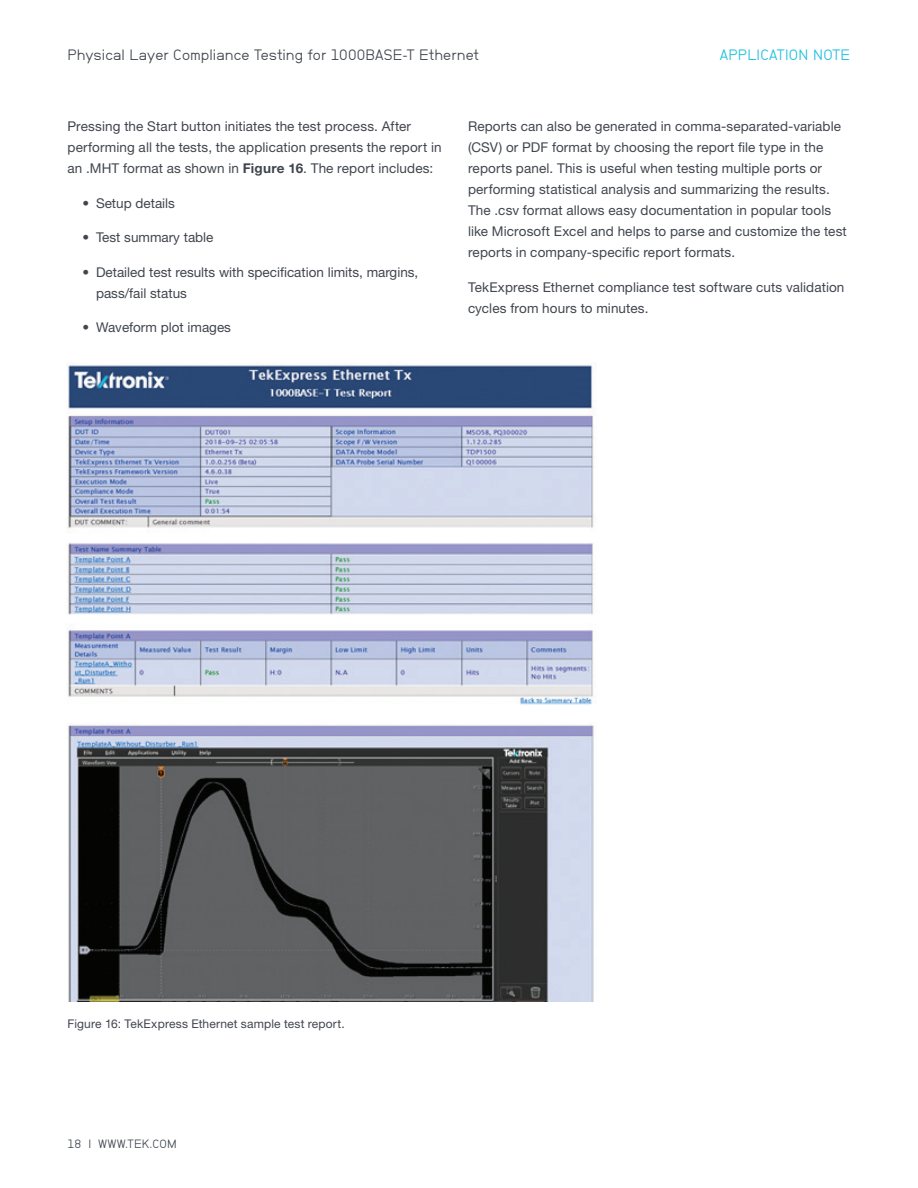
<style>
.page{position:relative;width:918px;height:1188px;background:#fff}
.page>*{position:absolute;margin:0;border:0;box-sizing:border-box;transform-origin:0 0}
.t1{font:15px "NB Grotesk";letter-spacing:.005em;color:#41464e}
.t2{font:15px "NB Grotesk";letter-spacing:.02em;color:#1cbfdf}
.Body_-_regular{font:13.5px/21px "Helvetica Neue LT Std";letter-spacing:.01em;color:#41464e}
.t3{font:12px "Helvetica Neue LT Std";letter-spacing:.015em;color:#41464e}
.t4{font:12px "NB Grotesk";letter-spacing:.02em;color:#41464e}
.s1{font-weight:700}
</style>
<div class="page">
<img style="left:66px;top:365px;width:528px;height:637px">
<p class="t1" style="left:68px;top:46px;width:413px">Physical Layer Compliance Testing for 1000BASE-T Ethernet</p>
<p class="t2" style="left:720px;top:47px;width:132px">APPLICATION NOTE</p>
<p class="Body_-_regular" style="left:68px;top:116px;width:376px">Pressing the Start button initiates the test process. After performing all the tests, the application presents the report in an .MHT format as shown in <span class="s1">Figure 16</span>. The report includes:</p>
<p class="Body_-_regular" style="left:82px;top:192px;width:94px">• Setup details</p>
<p class="Body_-_regular" style="left:82px;top:227px;width:133px">• Test summary table</p>
<p class="Body_-_regular" style="left:96px;top:261px;width:324px;text-indent:-14px">• Detailed test results with specification limits, margins, pass/fail status</p>
<p class="Body_-_regular" style="left:82px;top:317px;width:150px">• Waveform plot images</p>
<p class="Body_-_regular" style="left:468px;top:116px;width:380px">Reports can also be generated in comma-separated-variable (CSV) or PDF format by choosing the report file type in the reports panel. This is useful when testing multiple ports or performing statistical analysis and summarizing the results.<br>The .csv format allows easy documentation in popular tools like Microsoft Excel and helps to parse and customize the test reports in company-specific report formats.</p>
<p class="Body_-_regular" style="left:468px;top:276px;width:378px">TekExpress Ethernet compliance test software cuts validation cycles from hours to minutes.</p>
<p class="t3" style="left:68px;top:1016px;width:279px">Figure 16: TekExpress Ethernet sample test report.</p>
<p class="t4" style="left:68px;top:1136px;width:111px">18 | WWW.TEK.COM</p>
</div>
